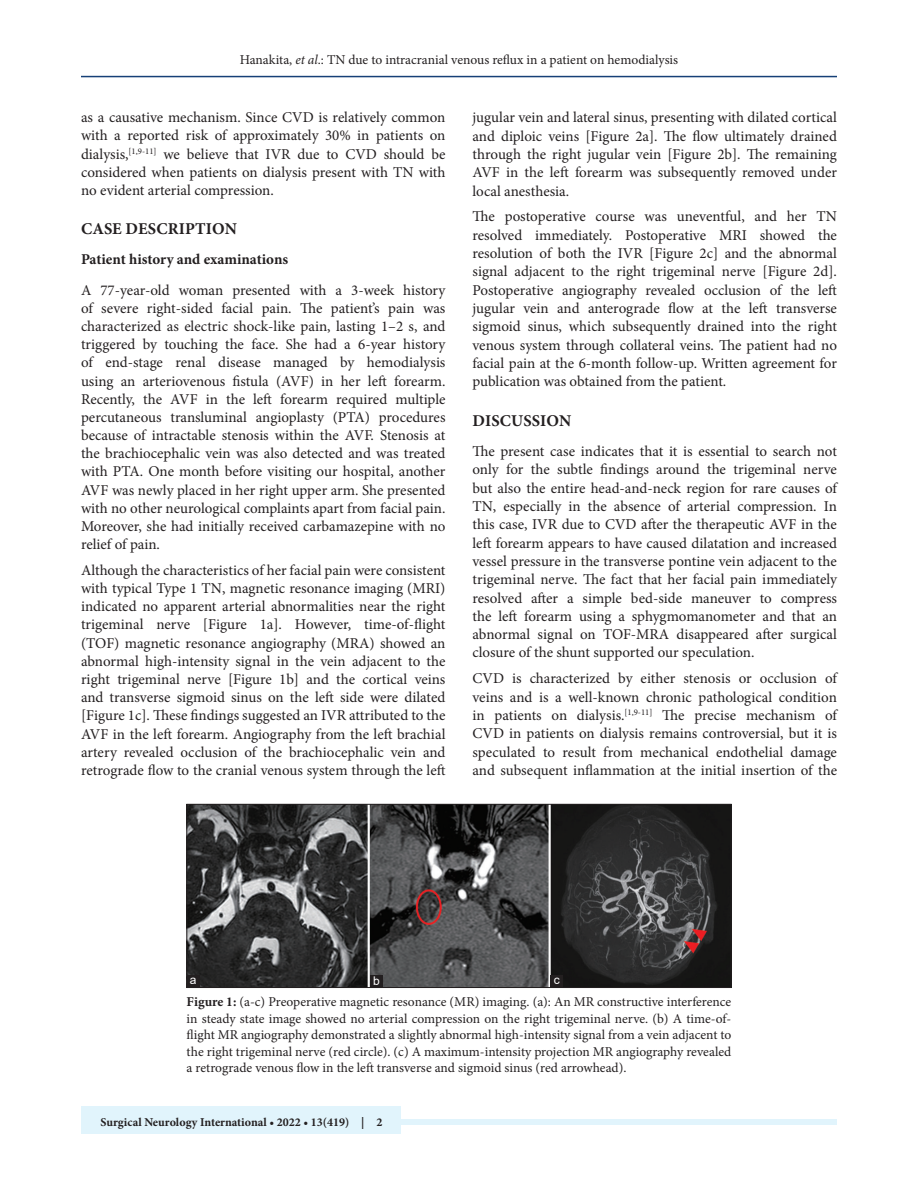
<style>
.page{position:relative;width:918px;height:1188px;background:#fff}
.page>*{position:absolute;margin:0;border:0;box-sizing:border-box;transform-origin:0 0}
.t1{font:700 16.5px "Minion Pro";letter-spacing:.01em;color:#231f20}
.TX{font:15px/18.1px "Minion Pro";color:#231f20;text-align:justify}
.H2_No_Above_Space{font:700 15px "Minion Pro";letter-spacing:-.005em;color:#231f20}
.FGC{font:13.5px/16.5px "Minion Pro";color:#231f20;text-align:justify}
.JF{font:700 12px "Minion Pro";color:#231f20}
.LABEL{font:12px "Arial";color:#fff}
.s1{font-style:italic}
.s2{font-weight:700}
</style>
<div class="page">
<hr style="left:81px;top:76px;width:756px;height:1px;background:#164077">
<div style="left:81px;top:1119px;width:756px;height:6px;background:#e1f4fc"></div>
<div style="left:81px;top:1106px;width:319px;height:28px;background:#e1f4fc"></div>
<img style="left:189px;top:806px;width:540px;height:180px">
<div style="left:187px;top:804px;width:544px;height:184px;border:1px solid #231f20"></div>
<div style="left:550px;top:975px;width:13px;height:13px;background:#231f20"></div>
<div style="left:370px;top:975px;width:13px;height:13px;background:#231f20"></div>
<div style="left:187px;top:975px;width:13px;height:13px;background:#231f20"></div>
<p class="FGC" style="left:240px;top:51px;width:440px">Hanakita, <span class="s1">et al</span>.: TN due to intracranial venous reflux in a patient on hemodialysis</p>
<p class="TX" style="left:81px;top:108px;width:366px">as a causative mechanism. Since CVD is relatively common with a reported risk of approximately 30% in patients on dialysis,<sup>[1,9-11]</sup> we believe that IVR due to CVD should be considered when patients on dialysis present with TN with no evident arterial compression.</p>
<h1 class="t1" style="left:81px;top:217px;width:157px">CASE DESCRIPTION</h1>
<p class="H2_No_Above_Space" style="left:81px;top:249px;width:209px">Patient history and examinations</p>
<p class="TX" style="left:81px;top:281px;width:366px">A 77-year-old woman presented with a 3-week history of severe right-sided facial pain. The patient’s pain was characterized as electric shock-like pain, lasting 1–2 s, and triggered by touching the face. She had a 6-year history of end-stage renal disease managed by hemodialysis using an arteriovenous fistula (AVF) in her left forearm.<br>Recently, the AVF in the left forearm required multiple percutaneous transluminal angioplasty (PTA) procedures because of intractable stenosis within the AVF. Stenosis at the brachiocephalic vein was also detected and was treated with PTA. One month before visiting our hospital, another AVF was newly placed in her right upper arm. She presented with no other neurological complaints apart from facial pain.<br>Moreover, she had initially received carbamazepine with no relief of pain.</p>
<p class="TX" style="left:81px;top:561px;width:366px">Although the characteristics of her facial pain were consistent with typical Type 1 TN, magnetic resonance imaging (MRI) indicated no apparent arterial abnormalities near the right trigeminal nerve [Figure 1a]. However, time-of-flight (TOF) magnetic resonance angiography (MRA) showed an abnormal high-intensity signal in the vein adjacent to the right trigeminal nerve [Figure 1b] and the cortical veins and transverse sigmoid sinus on the left side were dilated [Figure 1c]. These findings suggested an IVR attributed to the AVF in the left forearm. Angiography from the left brachial artery revealed occlusion of the brachiocephalic vein and retrograde flow to the cranial venous system through the left</p>
<p class="TX" style="left:472px;top:108px;width:366px">jugular vein and lateral sinus, presenting with dilated cortical and diploic veins [Figure 2a]. The flow ultimately drained through the right jugular vein [Figure 2b]. The remaining AVF in the left forearm was subsequently removed under local anesthesia.</p>
<p class="TX" style="left:472px;top:208px;width:366px">The postoperative course was uneventful, and her TN resolved immediately. Postoperative MRI showed the resolution of both the IVR [Figure 2c] and the abnormal signal adjacent to the right trigeminal nerve [Figure 2d].<br>Postoperative angiography revealed occlusion of the left jugular vein and anterograde flow at the left transverse sigmoid sinus, which subsequently drained into the right venous system through collateral veins. The patient had no facial pain at the 6-month follow-up. Written agreement for publication was obtained from the patient.</p>
<h1 class="t1" style="left:473px;top:409px;width:100px">DISCUSSION</h1>
<p class="TX" style="left:472px;top:442px;width:366px">The present case indicates that it is essential to search not only for the subtle findings around the trigeminal nerve but also the entire head-and-neck region for rare causes of TN, especially in the absence of arterial compression. In this case, IVR due to CVD after the therapeutic AVF in the left forearm appears to have caused dilatation and increased vessel pressure in the transverse pontine vein adjacent to the trigeminal nerve. The fact that her facial pain immediately resolved after a simple bed-side maneuver to compress the left forearm using a sphygmomanometer and that an abnormal signal on TOF-MRA disappeared after surgical closure of the shunt supported our speculation.</p>
<p class="TX" style="left:472px;top:669px;width:366px">CVD is characterized by either stenosis or occlusion of veins and is a well-known chronic pathological condition in patients on dialysis.<sup>[1,9-11]</sup> The precise mechanism of CVD in patients on dialysis remains controversial, but it is speculated to result from mechanical endothelial damage and subsequent inflammation at the initial insertion of the</p>
<p class="LABEL" style="left:190px;top:972px;width:8px">a</p>
<p class="LABEL" style="left:373px;top:973px;width:8px">b</p>
<p class="LABEL" style="left:554px;top:972px;width:7px">c</p>
<p class="FGC" style="left:187px;top:994px;width:546px"><span class="s2">Figure 1:</span> (a-c) Preoperative magnetic resonance (MR) imaging. (a): An MR constructive interference in steady state image showed no arterial compression on the right trigeminal nerve. (b) A time-of&shy;flight MR angiography demonstrated a slightly abnormal high-intensity signal from a vein adjacent to the right trigeminal nerve (red circle). (c) A maximum-intensity projection MR angiography revealed a retrograde venous flow in the left transverse and sigmoid sinus (red arrowhead).</p>
<p class="JF" style="left:100px;top:1113px;width:284px">Surgical Neurology International • 2022 • 13(419) | 2</p>
</div>
